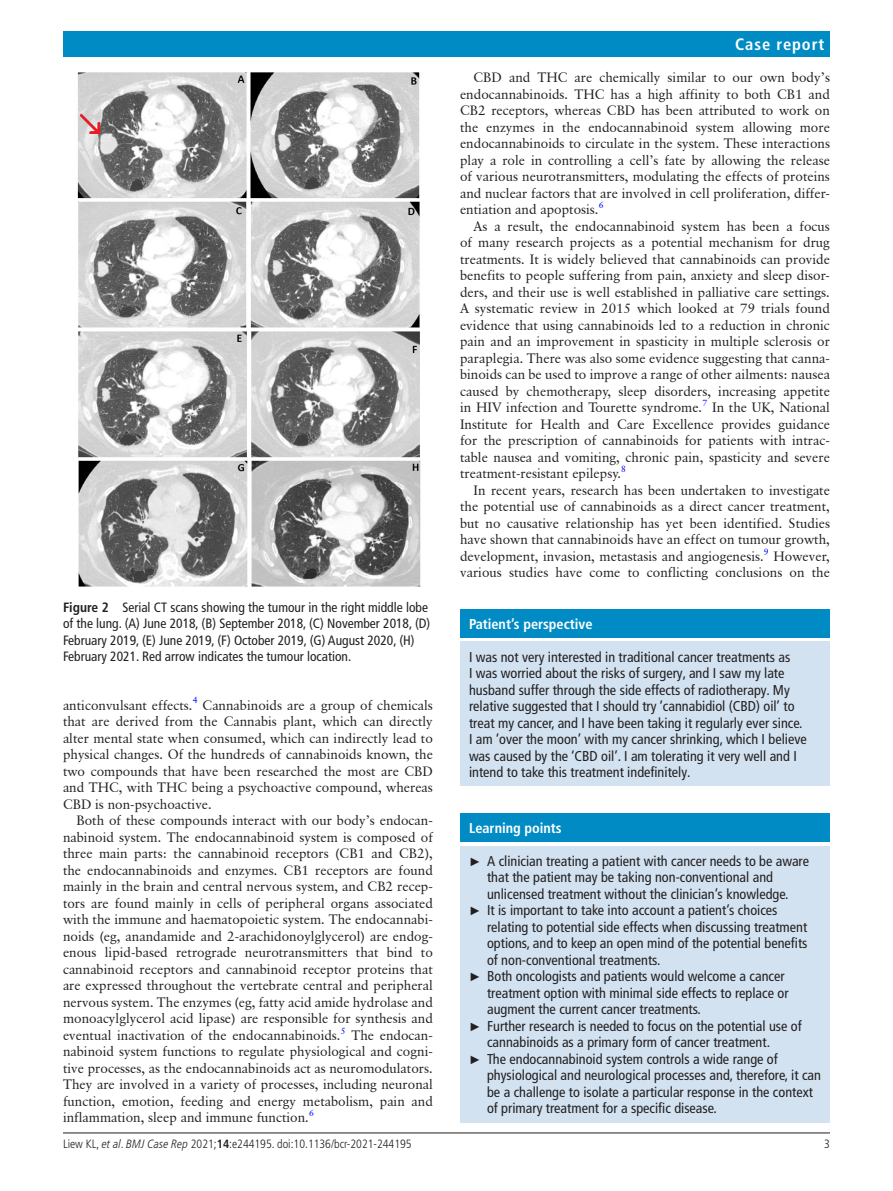
<style>
.page{position:relative;width:893px;height:1191px;background:#fff}
.page>*{position:absolute;margin:0;border:0;box-sizing:border-box;transform-origin:0 0}
.t1{font:700 condensed 16.5px "Frutiger LT Pro";letter-spacing:.055em;color:#fff}
.t2{font:condensed 14.25px/16.5px "Frutiger LT Pro";color:#231f20}
.t3{font:700 condensed 14.25px "Frutiger LT Pro";color:#fff}
.t4{font:13.5px/16.5px "Classical Garamond BT";color:#231f20;text-align:justify}
.t5{font:condensed 13.5px/16.5px "Frutiger LT Pro";color:#231f20}
.t6{font:300 condensed 12px "Frutiger LT Pro";color:#231f20}
.t7{font:9px "Classical Garamond BT";color:#00f}
.s1{font-weight:700}
.s2{font-family:"Arial";font-stretch:normal;font-size:12px}
.s3{font-style:italic}
</style>
<div class="page">
<hr style="left:63px;top:1132px;width:767px;height:1px;background:#231f20">
<div style="left:63px;top:31px;width:767px;height:25px;background:#008bc5"></div>
<img style="left:77px;top:72px;width:344px;height:515px">
<div style="left:460px;top:609px;width:370px;height:28px;background:#008bc5"></div>
<div style="left:460px;top:642px;width:370px;height:144px;background:#d2e2f0"></div>
<div style="left:460px;top:813px;width:370px;height:28px;background:#008bc5"></div>
<div style="left:460px;top:846px;width:370px;height:276px;background:#d2e2f0"></div>
<p class="t1" style="left:735px;top:34px;width:91px">Case report</p>
<p class="t5" style="left:63px;top:599px;width:369px"><span class="s1">Figure 2</span> Serial CT scans showing the tumour in the right middle lobe of the lung. (A) June 2018, (B) September 2018, (C) November 2018, (D)<br>February 2019, (E) June 2019, (F) October 2019, (G) August 2020, (H)<br>February 2021. Red arrow indicates the tumour location.</p>
<p class="t4" style="left:63px;top:696px;width:131px">anticonvulsant effects.</p>
<p class="t7" style="left:193px;top:695px;width:6px">4</p>
<p class="t4" style="left:63px;top:696px;width:371px;text-indent:140px">Cannabinoids are a group of chemicals that are derived from the Cannabis plant, which can directly alter mental state when consumed, which can indirectly lead to physical changes. Of the hundreds of cannabinoids known, the two compounds that have been researched the most are CBD and THC, with THC being a psychoactive compound, whereas CBD is non-psychoactive.</p>
<p class="t4" style="left:63px;top:812px;width:371px;text-indent:14px">Both of these compounds interact with our body’s endocan&shy;nabinoid system. The endocannabinoid system is composed of three main parts: the cannabinoid receptors (CB1 and CB2), the endocannabinoids and enzymes. CB1 receptors are found mainly in the brain and central nervous system, and CB2 recep&shy;tors are found mainly in cells of peripheral organs associated with the immune and haematopoietic system. The endocannabi&shy;noids (eg, anandamide and 2-arachidonoylglycerol) are endog&shy;enous lipid-based retrograde neurotransmitters that bind to cannabinoid receptors and cannabinoid receptor proteins that are expressed throughout the vertebrate central and peripheral nervous system. The enzymes (eg, fatty acid amide hydrolase and monoacylglycerol acid lipase) are responsible for synthesis and eventual inactivation of the endocannabinoids.<sup>5</sup> The endocan&shy;nabinoid system functions to regulate physiological and cogni&shy;tive processes, as the endocannabinoids act as neuromodulators.<br>They are involved in a variety of processes, including neuronal function, emotion, feeding and energy metabolism, pain and inflammation, sleep and immune function.<sup>6</sup></p>
<p class="t4" style="left:460px;top:69px;width:371px;text-indent:14px">CBD and THC are chemically similar to our own body’s endocannabinoids. THC has a high affinity to both CB1 and CB2 receptors, whereas CBD has been attributed to work on the enzymes in the endocannabinoid system allowing more endocannabinoids to circulate in the system. These interactions play a role in controlling a cell’s fate by allowing the release of various neurotransmitters, modulating the effects of proteins and nuclear factors that are involved in cell proliferation, differ&shy;entiation and apoptosis.<sup>6</sup></p>
<p class="t4" style="left:460px;top:218px;width:371px;text-indent:14px">As a result, the endocannabinoid system has been a focus of many research projects as a potential mechanism for drug treatments. It is widely believed that cannabinoids can provide benefits to people suffering from pain, anxiety and sleep disor&shy;ders, and their use is well established in palliative care settings.<br>A systematic review in 2015 which looked at 79 trials found evidence that using cannabinoids led to a reduction in chronic pain and an improvement in spasticity in multiple sclerosis or paraplegia. There was also some evidence suggesting that canna&shy;binoids can be used to improve a range of other ailments: nausea caused by chemotherapy, sleep disorders, increasing appetite in HIV infection and Tourette syndrome.<sup>7</sup> In the UK, National Institute for Health and Care Excellence provides guidance for the prescription of cannabinoids for patients with intrac&shy;table nausea and vomiting, chronic pain, spasticity and severe treatment-resistant epilepsy.<sup>8</sup></p>
<p class="t4" style="left:460px;top:482px;width:371px;text-indent:14px">In recent years, research has been undertaken to investigate the potential use of cannabinoids as a direct cancer treatment, but no causative relationship has yet been identified. Studies have shown that cannabinoids have an effect on tumour growth, development, invasion, metastasis and angiogenesis.<sup>9</sup> However, various studies have come to conflicting conclusions on the</p>
<p class="t3" style="left:469px;top:615px;width:125px">Patient’s perspective</p>
<p class="t2" style="left:469px;top:648px;width:339px">I was not very interested in traditional cancer treatments as<br>I was worried about the risks of surgery, and I saw my late husband suffer through the side effects of radiotherapy. My relative suggested that I should try ‘cannabidiol (CBD) oil’ to treat my cancer, and I have been taking it regularly ever since.<br>I am ‘over the moon’ with my cancer shrinking, which I believe was caused by the ‘CBD oil’. I am tolerating it very well and I intend to take this treatment indefinitely.</p>
<p class="t3" style="left:469px;top:819px;width:94px">Learning points</p>
<p class="t2" style="left:469px;top:852px;width:342px"><span class="s2">►</span> A clinician treating a patient with cancer needs to be aware</p>
<p class="t2" style="left:487px;top:869px;width:287px">that the patient may be taking non-conventional and</p>
<p class="t2" style="left:487px;top:885px;width:303px">unlicensed treatment without the clinician’s knowledge.</p>
<p class="t2" style="left:469px;top:902px;width:310px"><span class="s2">►</span> It is important to take into account a patient’s choices</p>
<p class="t2" style="left:487px;top:918px;width:322px">relating to potential side effects when discussing treatment</p>
<p class="t2" style="left:487px;top:935px;width:322px">options, and to keep an open mind of the potential benefits</p>
<p class="t2" style="left:487px;top:951px;width:175px">of non-conventional treatments.</p>
<p class="t2" style="left:469px;top:968px;width:317px"><span class="s2">►</span> Both oncologists and patients would welcome a cancer</p>
<p class="t2" style="left:487px;top:984px;width:303px">treatment option with minimal side effects to replace or</p>
<p class="t2" style="left:487px;top:1001px;width:215px">augment the current cancer treatments.</p>
<p class="t2" style="left:469px;top:1017px;width:334px"><span class="s2">►</span> Further research is needed to focus on the potential use of</p>
<p class="t2" style="left:487px;top:1034px;width:285px">cannabinoids as a primary form of cancer treatment.</p>
<p class="t2" style="left:469px;top:1050px;width:310px"><span class="s2">►</span> The endocannabinoid system controls a wide range of</p>
<p class="t2" style="left:487px;top:1067px;width:335px">physiological and neurological processes and, therefore, it can</p>
<p class="t2" style="left:487px;top:1083px;width:327px">be a challenge to isolate a particular response in the context</p>
<p class="t2" style="left:487px;top:1100px;width:231px">of primary treatment for a specific disease.</p>
<p class="t6" style="left:63px;top:1136px;width:350px">Liew KL, <span class="s3">et al</span>. <span class="s3">BMJ Case Rep</span> 2021;<span class="s1">14</span>:e244195. doi:10.1136/bcr-2021-244195</p>
<p class="t6" style="left:824px;top:1136px;width:7px">3</p>
</div>
